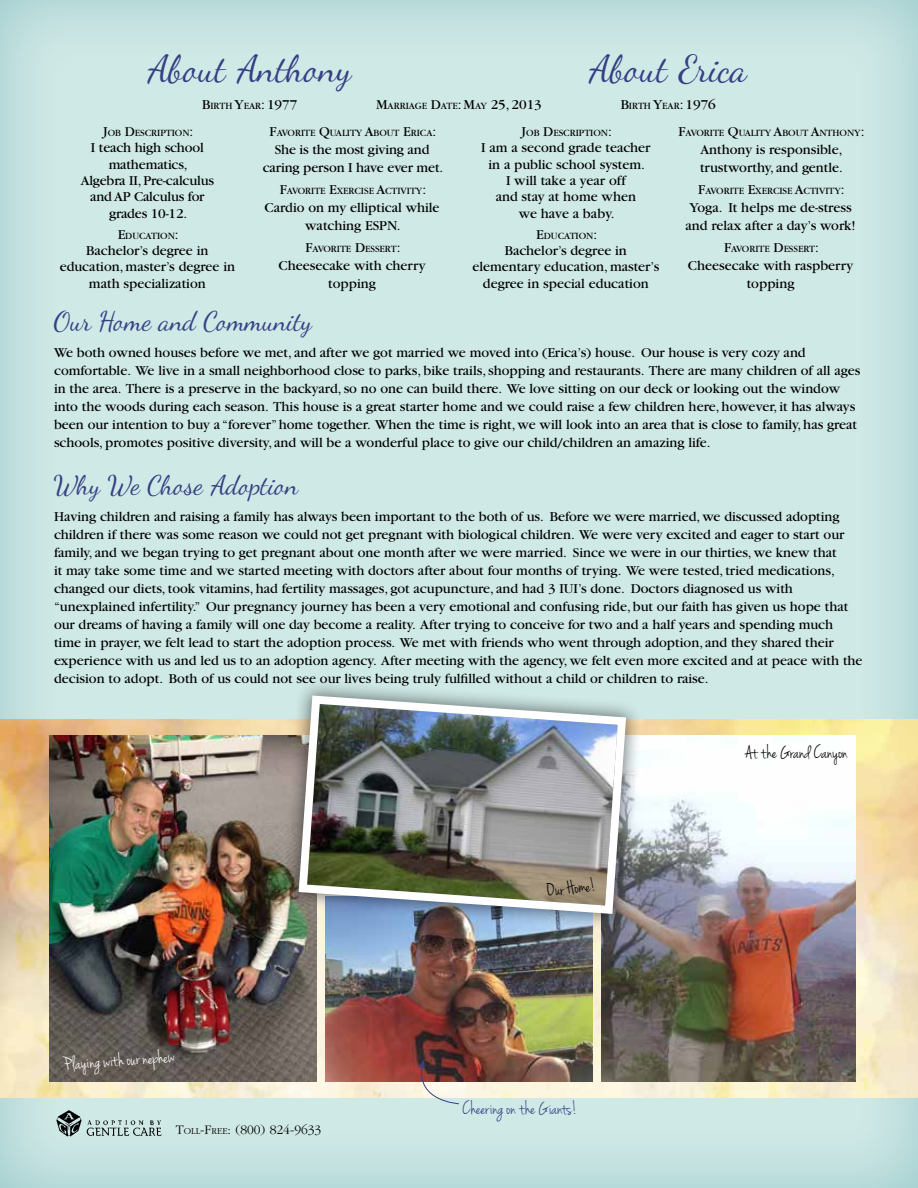
<style>
.page{position:relative;width:918px;height:1188px;background:#fff}
.page>*{position:absolute;margin:0;border:0;box-sizing:border-box;transform-origin:0 0}
.t1{font:37.5px "Dancing Script OT";color:#363f83}
.t2{font:27px "Dancing Script OT";color:#363f83}
.t3{font:19.5px "Jenna Sue";color:#000}
.t4{font:19.5px "Jenna Sue";color:#363f83}
.t5{font:19.5px "Jenna Sue";color:#fff}
.t6{font:14.25px/18px "Garamond";color:#000;text-align:center}
.t7{font:14.25px "Garamond";color:#000}
.t8{font:300 13.5px "Garamond";color:#000}
.t9{font:10.05px "Garamond";color:#000}
.s1{font-size:10.05px}
.s2{font-size:14.25px}
.s3{font-size:9.45px}
</style>
<div class="page">
<div style="left:0;top:0;width:918px;height:1188px;background:#00687b;opacity:.25"></div>
<img style="left:54px;top:1108px;width:109px;height:29px">
<img style="left:0;top:720px;width:918px;height:378px">
<img style="left:602px;top:736px;width:254px;height:346px">
<img style="left:326px;top:931px;width:266px;height:151px">
<img style="left:50px;top:736px;width:267px;height:346px">
<svg style="left:416px;top:1059px;width:44px;height:46px"></svg>
<div style="left:282px;top:678px;width:361px;height:253px;background:#000;opacity:.5"></div>
<img style="left:294px;top:691px;width:336px;height:227px">
<h1 class="t1" style="left:147px;top:46px;width:206px">About Anthony</h1>
<h1 class="t1" style="left:589px;top:46px;width:160px">About Erica</h1>
<p class="t7" style="left:202px;top:98px;width:97px">B<span class="s1">IRTH</span> Y<span class="s1">EAR</span>: 1977</p>
<p class="t9" style="left:376px;top:101px;width:167px"><span class="s2">M</span>ARRIAGE <span class="s2">D</span>ATE<span class="s2">: M</span>AY <span class="s2">25, 2013</span></p>
<p class="t7" style="left:621px;top:98px;width:97px">B<span class="s1">IRTH</span> Y<span class="s1">EAR</span>: 1976</p>
<p class="t9" style="left:103px;top:127px;width:92px"><span class="s2">J</span>OB <span class="s2">D</span>ESCRIPTION<span class="s2">:</span></p>
<p class="t6" style="left:81px;top:140px;width:135px;line-height:16.4px">I teach high school mathematics,<br>Algebra II, Pre-calculus and AP Calculus for grades 10-12.</p>
<p class="t9" style="left:118px;top:230px;width:62px"><span class="s2">E</span>DUCATION<span class="s2">:</span></p>
<p class="t6" style="left:60px;top:243px;width:177px;line-height:16.4px">Bachelor’s degree in education, master’s degree in math specialization</p>
<p class="t9" style="left:270px;top:127px;width:168px"><span class="s2">F</span>AVORITE <span class="s2">Q</span>UALITY <span class="s2">A</span>BOUT <span class="s2">E</span>RICA<span class="s2">:</span></p>
<p class="t6" style="left:263px;top:141px;width:182px">She is the most giving and caring person I have ever met.</p>
<p class="t9" style="left:280px;top:186px;width:148px"><span class="s2">F</span>AVORITE <span class="s2">E</span>XERCISE <span class="s2">A</span>CTIVITY<span class="s2">:</span></p>
<p class="t6" style="left:265px;top:199px;width:177px">Cardio on my elliptical while watching ESPN.</p>
<p class="t9" style="left:306px;top:244px;width:96px"><span class="s2">F</span>AVORITE <span class="s2">D</span>ESSERT<span class="s2">:</span></p>
<p class="t6" style="left:279px;top:257px;width:149px">Cheesecake with cherry topping</p>
<p class="t9" style="left:522px;top:127px;width:92px"><span class="s2">J</span>OB <span class="s2">D</span>ESCRIPTION<span class="s2">:</span></p>
<p class="t6" style="left:481px;top:140px;width:171px;line-height:16.4px">I am a second grade teacher in a public school system.<br>I will take a year off<br>and stay at home when<br>we have a baby.</p>
<p class="t9" style="left:536px;top:230px;width:62px"><span class="s2">E</span>DUCATION<span class="s2">:</span></p>
<p class="t6" style="left:473px;top:243px;width:188px;line-height:16.4px">Bachelor’s degree in elementary education, master’s degree in special education</p>
<p class="t9" style="left:678px;top:127px;width:188px"><span class="s2">F</span>AVORITE <span class="s2">Q</span>UALITY <span class="s2">A</span>BOUT <span class="s2">A</span>NTHONY<span class="s2">:</span></p>
<p class="t6" style="left:700px;top:141px;width:144px;text-align:left">Anthony is responsible, trustworthy, and gentle.</p>
<p class="t9" style="left:698px;top:186px;width:148px"><span class="s2">F</span>AVORITE <span class="s2">E</span>XERCISE <span class="s2">A</span>CTIVITY<span class="s2">:</span></p>
<p class="t6" style="left:686px;top:199px;width:172px;text-align:left">Yoga. It helps me de-stress and relax after a day’s work!</p>
<p class="t9" style="left:724px;top:244px;width:96px"><span class="s2">F</span>AVORITE <span class="s2">D</span>ESSERT<span class="s2">:</span></p>
<p class="t6" style="left:688px;top:257px;width:167px">Cheesecake with raspberry topping</p>
<h2 class="t2" style="left:54px;top:306px;width:260px">Our Home and Community</h2>
<p class="t6" style="left:54px;top:344px;width:808px;text-align:left">We both owned houses before we met, and after we got married we moved into (Erica’s) house. Our house is very cozy and comfortable. We live in a small neighborhood close to parks, bike trails, shopping and restaurants. There are many children of all ages in the area. There is a preserve in the backyard, so no one can build there. We love sitting on our deck or looking out the window into the woods during each season. This house is a great starter home and we could raise a few children here, however, it has always been our intention to buy a “forever” home together. When the time is right, we will look into an area that is close to family, has great schools, promotes positive diversity, and will be a wonderful place to give our child/children an amazing life.</p>
<h2 class="t2" style="left:54px;top:469px;width:246px">Why We Chose Adoption</h2>
<p class="t6" style="left:54px;top:508px;width:810px;text-align:left">Having children and raising a family has always been important to the both of us. Before we were married, we discussed adopting children if there was some reason we could not get pregnant with biological children. We were very excited and eager to start our family, and we began trying to get pregnant about one month after we were married. Since we were in our thirties, we knew that<br>it may take some time and we started meeting with doctors after about four months of trying. We were tested, tried medications, changed our diets, took vitamins, had fertility massages, got acupuncture, and had 3 IUI’s done. Doctors diagnosed us with “unexplained infertility.” Our pregnancy journey has been a very emotional and confusing ride, but our faith has given us hope that our dreams of having a family will one day become a reality. After trying to conceive for two and a half years and spending much time in prayer, we felt lead to start the adoption process. We met with friends who went through adoption, and they shared their experience with us and led us to an adoption agency. After meeting with the agency, we felt even more excited and at peace with the decision to adopt. Both of us could not see our lives being truly fulfilled without a child or children to raise.</p>
<h3 class="t5" style="left:63px;top:1053px;width:113px;rotate:-4deg">P laying with our nephew</h3>
<p class="t8" style="left:176px;top:1122px;width:147px">T<span class="s3">OLL</span>-F<span class="s3">REE</span>: (800) 824-9633</p>
<h3 class="t3" style="left:546px;top:879px;width:50px;rotate:-7deg">Our Home!</h3>
<h3 class="t4" style="left:462px;top:1097px;width:116px">Cheering on the Giants!</h3>
<h3 class="t3" style="left:745px;top:741px;width:104px">At the Grand Canyon</h3>
</div>
